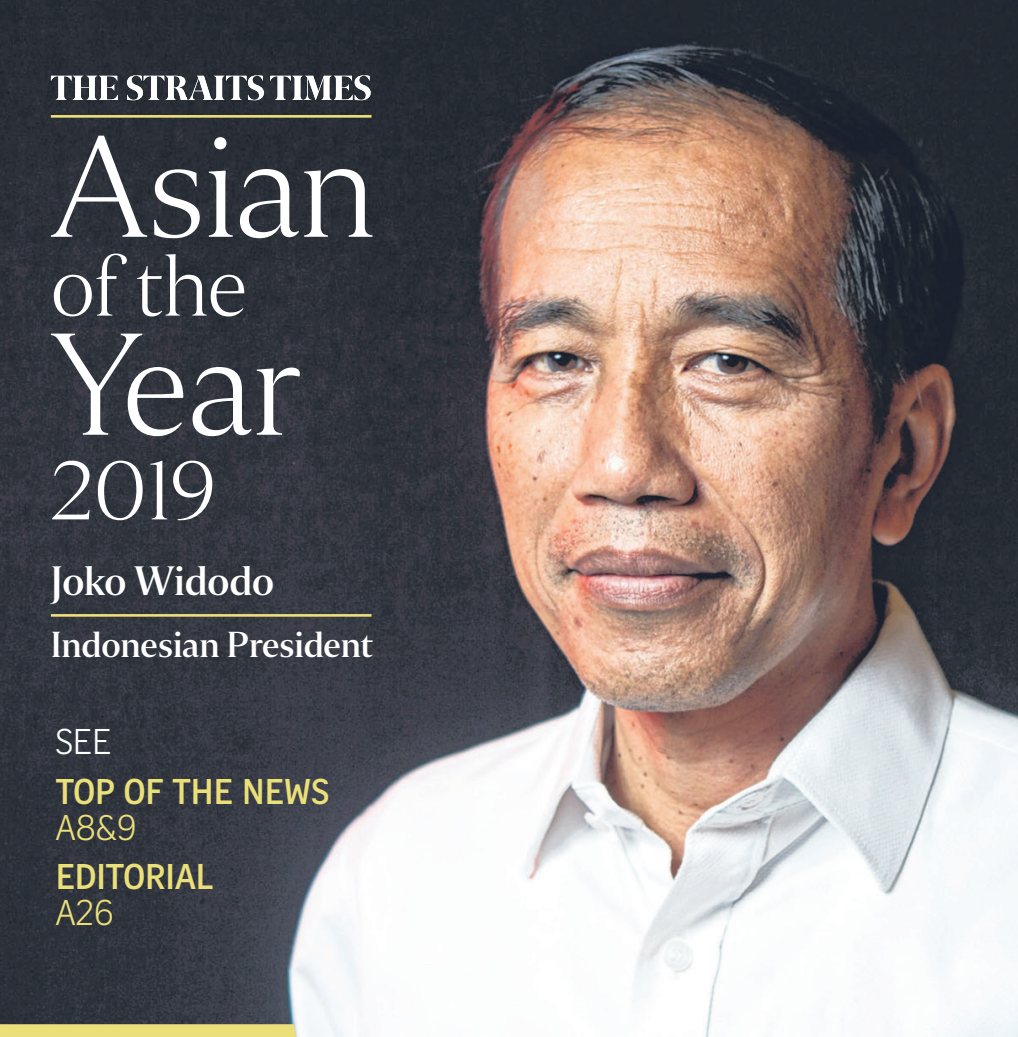
<style>
.page{position:relative;width:1018px;height:1037px;background:#fff}
.page>*{position:absolute;margin:0;border:0;box-sizing:border-box;transform-origin:0 0}
.t1{font:144.45px/197.8px "Selane ST One";color:#fff}
.t2{font:87.08px "Selane ST One";color:#fff}
.t3{font:40.95px "Selane ST Thirty";letter-spacing:-.005em;color:#fff}
.t4{font:36px "Selane ST Thirty";color:#fff}
.t5{font:700 34.65px "Curator Head ST Semi";color:#ebdf79}
.t6{font:34.65px "Curator Head ST Light";color:#ebdf79}
.t7{font:34.65px "Curator Head ST Light";color:#fff}
</style>
<div class="page">
<img style="left:0;top:0;width:1018px;height:1036px">
<svg style="left:270px;top:75px;width:101px;height:25px"></svg>
<svg style="left:51px;top:76px;width:67px;height:24px"></svg>
<svg style="left:127px;top:75px;width:137px;height:25px"></svg>
<hr style="left:51px;top:115px;width:320px;height:3px;background:#ebdf79">
<hr style="left:51px;top:614px;width:320px;height:2px;background:#ebdf79">
<svg style="left:0;top:1024px;width:296px;height:12px;background:#e7db78"></svg>
<h1 class="t1" style="left:53px;top:88px;width:323px">Asian<br>Year</h1>
<h2 class="t2" style="left:51px;top:235px;width:198px">of the</h2>
<h2 class="t2" style="left:51px;top:439px;width:167px">2019</h2>
<p class="t3" style="left:51px;top:557px;width:224px">Joko Widodo</p>
<p class="t4" style="left:51px;top:623px;width:324px">Indonesian President</p>
<p class="t7" style="left:56px;top:721px;width:57px">SEE</p>
<p class="t5" style="left:56px;top:770px;width:275px">TOP OF THE NEWS</p>
<p class="t6" style="left:56px;top:807px;width:83px">A8&amp;9</p>
<p class="t5" style="left:56px;top:856px;width:159px">EDITORIAL</p>
<p class="t6" style="left:56px;top:893px;width:60px">A26</p>
</div>
